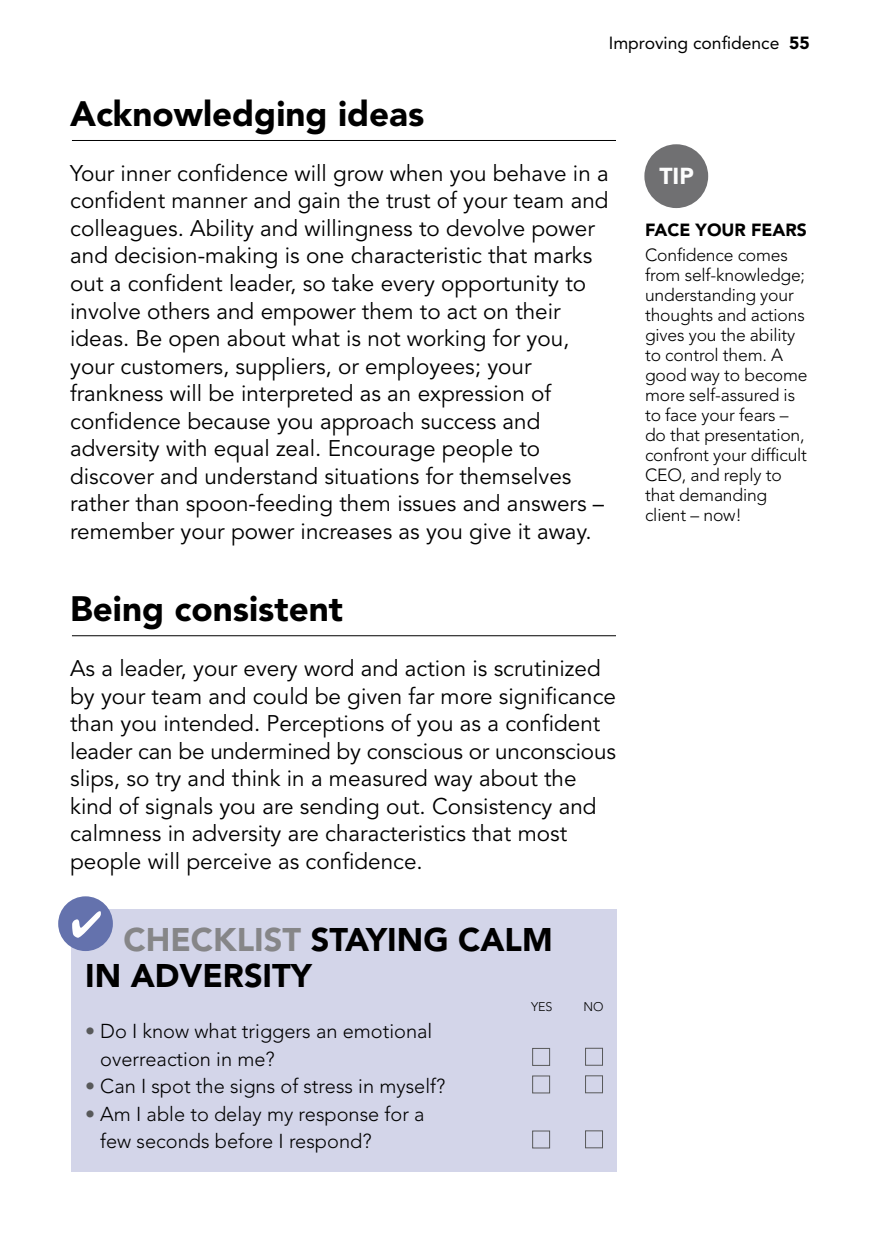
<style>
.page{position:relative;width:879px;height:1255px;background:#fff}
.page>*{position:absolute;margin:0;border:0;box-sizing:border-box;transform-origin:0 0}
.t1{font:900 35px "Avenir";color:#000}
.t2{font:900 32.5px/35.5px "Avenir";color:#000}
.t3{font:900 23px "Avenir";color:#fdfdfd}
.t4{font:22.5px/27.5px "Avenir";color:#000}
.t5{font:300 20px/27.5px "Avenir";color:#000}
.t6{font:300 17.5px/20px "Avenir";letter-spacing:-.01em;color:#000}
.t7{font:17.5px "Avenir";color:#000}
.t8{font:900 17.5px "Avenir";color:#000}
.t9{font:300 12.5px "Avenir";color:#000}
.s1{font-weight:900}
.s2{color:#868688}
.s3{color:#58595a}
</style>
<div class="page">
<div style="left:71px;top:909px;width:546px;height:262px;background:#d3d5e9"></div>
<div style="left:58px;top:896px;width:55px;height:55px;background:#6472ad;border-radius:50%"></div>
<svg style="left:72px;top:911px;width:29px;height:26px"></svg>
<hr style="left:72px;top:140px;width:544px;height:1px;background:#000">
<hr style="left:72px;top:635px;width:544px;height:1px;background:#000">
<div style="left:644px;top:144px;width:64px;height:64px;background:#707072;border-radius:50%"></div>
<div style="left:532px;top:1047px;width:18px;height:18px;border:1px solid #58595a"></div>
<div style="left:585px;top:1047px;width:18px;height:18px;border:1px solid #58595a"></div>
<div style="left:532px;top:1075px;width:18px;height:18px;border:1px solid #58595a"></div>
<div style="left:585px;top:1075px;width:18px;height:18px;border:1px solid #58595a"></div>
<div style="left:532px;top:1130px;width:18px;height:18px;border:1px solid #58595a"></div>
<div style="left:585px;top:1130px;width:18px;height:18px;border:1px solid #58595a"></div>
<p class="t7" style="left:609px;top:32px;width:203px">Improving confidence <span class="s1">55</span></p>
<h1 class="t1" style="left:70px;top:93px;width:355px">ACKNOWLEDGING IDEAS</h1>
<p class="t4" style="left:70px;top:160px;width:540px">Your inner confidence will grow when you behave in a confident manner and gain the trust of your team and colleagues. Ability and willingness to devolve power and decision-making is one characteristic that marks out a confident leader, so take every opportunity to involve others and empower them to act on their ideas. Be open about what is not working for you, your customers, suppliers, or employees; your frankness will be interpreted as an expression of confidence because you approach success and adversity with equal zeal. Encourage people to discover and understand situations for themselves rather than spoon-feeding them issues and answers – remember your power increases as you give it away.</p>
<h1 class="t1" style="left:70px;top:588px;width:274px">BEING CONSISTENT</h1>
<p class="t4" style="left:70px;top:655px;width:547px">As a leader, your every word and action is scrutinized by your team and could be given far more significance than you intended. Perceptions of you as a confident leader can be undermined by conscious or unconscious slips, so try and think in a measured way about the kind of signals you are sending out. Consistency and calmness in adversity are characteristics that most people will perceive as confidence.</p>
<h2 class="t2" style="left:85px;top:922px;width:469px;text-indent:38px"><span class="s2">CHECKLIST</span> STAYING CALM<br>IN ADVERSITY</h2>
<p class="t5" style="left:100px;top:1017px;width:334px;text-indent:-15px"><span class="s3">•</span> Do I know what triggers an emotional overreaction in me?</p>
<p class="t5" style="left:85px;top:1072px;width:362px"><span class="s3">•</span> Can I spot the signs of stress in myself?</p>
<p class="t5" style="left:100px;top:1100px;width:326px;text-indent:-15px"><span class="s3">•</span> Am I able to delay my response for a few seconds before I respond?</p>
<p class="t9" style="left:531px;top:998px;width:23px">yes</p>
<p class="t9" style="left:583px;top:998px;width:22px">NO</p>
<p class="t3" style="left:659px;top:162px;width:36px">TIP</p>
<p class="t8" style="left:645px;top:219px;width:12px">FAC</p>
<p class="t8" style="left:679px;top:219px;width:129px">E YOUR FEARS</p>
<p class="t6" style="left:645px;top:245px;width:164px">Confidence comes from self-knowledge; understanding your thoughts and actions gives you the ability to control them. A good way to become more self-assured is to face your fears – do that presentation, confront your difficult<br>CEO, and reply to that demanding client – now!</p>
</div>
